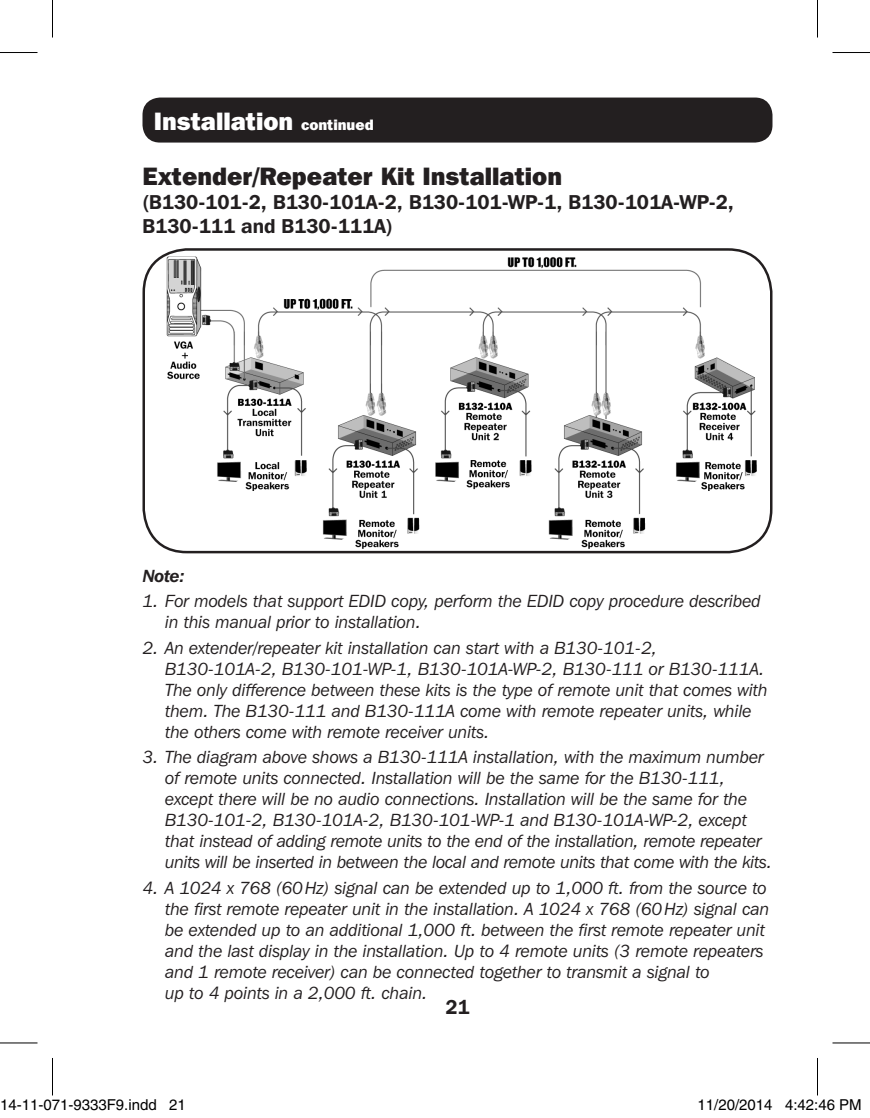
<style>
.page{position:relative;width:870px;height:1118px;background:#fff}
.page>*{position:absolute;margin:0;border:0;box-sizing:border-box;transform-origin:0 0}
.t1{font:800 25px "Franklin Gothic IT Cby BT";color:#231f20}
.t2{font:800 25px "Franklin Gothic IT Cby BT";color:#fff}
.t3{font:600 20px/24px "Franklin Gothic IT Cby BT";color:#231f20}
.t4{font:italic 17.5px/21px "Franklin Gothic IT Cby BT";color:#231f20}
.t5{font:italic 600 17.5px "Franklin Gothic IT Cby BT";color:#231f20}
.t6{font:15px "Helvetica";color:#000}
.s1{font-size:15px}
</style>
<div class="page">
<div style="left:142px;top:98px;width:630px;height:44px;background:#231f20;border-radius:18px"></div>
<img style="left:158px;top:249px;width:608px;height:303px">
<div style="left:143px;top:248px;width:630px;height:305px;border:2px solid #231f20;border-radius:43px"></div>
<hr style="left:0;top:52px;width:38px;height:1px;background:#000">
<hr style="left:832px;top:52px;width:38px;height:1px;background:#000">
<hr style="left:0;top:1042px;width:38px;height:1px;background:#000">
<hr style="left:832px;top:1042px;width:38px;height:1px;background:#000">
<hr style="left:52px;top:0;width:1px;height:38px;background:#000">
<hr style="left:52px;top:1058px;width:1px;height:37px;background:#000">
<hr style="left:817px;top:0;width:1px;height:38px;background:#000">
<hr style="left:817px;top:1058px;width:1px;height:37px;background:#000">
<div style="left:45px;top:1100px;width:5px;height:10px;border:1px solid #fff;border-radius:50%"></div>
<div style="left:43px;top:1099px;width:9px;height:12px;border:1px solid #fff;border-radius:50%"></div>
<div style="left:728px;top:1100px;width:6px;height:10px;border:1px solid #fff;border-radius:50%"></div>
<div style="left:727px;top:1099px;width:8px;height:12px;border:1px solid #fff;border-radius:50%"></div>
<svg style="left:733px;top:1100px;width:2px;height:10px"></svg>
<div style="left:749px;top:1100px;width:5px;height:10px;border:1px solid #fff;border-radius:50%"></div>
<div style="left:748px;top:1099px;width:8px;height:12px;border:1px solid #fff;border-radius:50%"></div>
<p class="t2" style="left:154px;top:105px;width:221px">Installation <span class="s1">continued</span></p>
<p class="t1" style="left:142px;top:160px;width:421px">Extender/Repeater Kit Installation</p>
<p class="t3" style="left:142px;top:190px;width:593px">(B130-101-2, B130-101A-2, B130-101-WP-1, B130-101A-WP-2,<br>B130-111 and B130-111A)</p>
<p class="t5" style="left:143px;top:564px;width:43px">Note:</p>
<p class="t4" style="left:165px;top:590px;width:597px;text-indent:-22px">1. For models that support EDID copy, perform the EDID copy procedure described in this manual prior to installation.</p>
<p class="t4" style="left:165px;top:636px;width:604px;text-indent:-22px">2. An extender/repeater kit installation can start with a B130-101-2, B130-101A-2, B130-101-WP-1, B130-101A-WP-2, B130-111 or B130-111A.<br>The only difference between these kits is the type of remote unit that comes with them. The B130-111 and B130-111A come with remote repeater units, while the others come with remote receiver units.</p>
<p class="t4" style="left:165px;top:746px;width:608px;text-indent:-22px">3. The diagram above shows a B130-111A installation, with the maximum number of remote units connected. Installation will be the same for the B130-111, except there will be no audio connections. Installation will be the same for the B130-101-2, B130-101A-2, B130-101-WP-1 and B130-101A-WP-2, except that instead of adding remote units to the end of the installation, remote repeater units will be inserted in between the local and remote units that come with the kits.</p>
<p class="t4" style="left:165px;top:876px;width:606px;text-indent:-22px">4. A 1024 x 768 (60Hz) signal can be extended up to 1,000 ft. from the source to the first remote repeater unit in the installation. A 1024 x 768 (60Hz) signal can be extended up to an additional 1,000 ft. between the first remote repeater unit and the last display in the installation. Up to 4 remote units (3 remote repeaters and 1 remote receiver) can be connected together to transmit a signal to<br>up to 4 points in a 2,000 ft. chain.</p>
<p class="t3" style="left:445px;top:994px;width:26px">21</p>
<p class="t6" style="left:0;top:1096px;width:187px">14-11-071-9333F9.indd 21</p>
<p class="t6" style="left:698px;top:1096px;width:166px">11/20/2014 4:42:46 PM</p>
</div>
